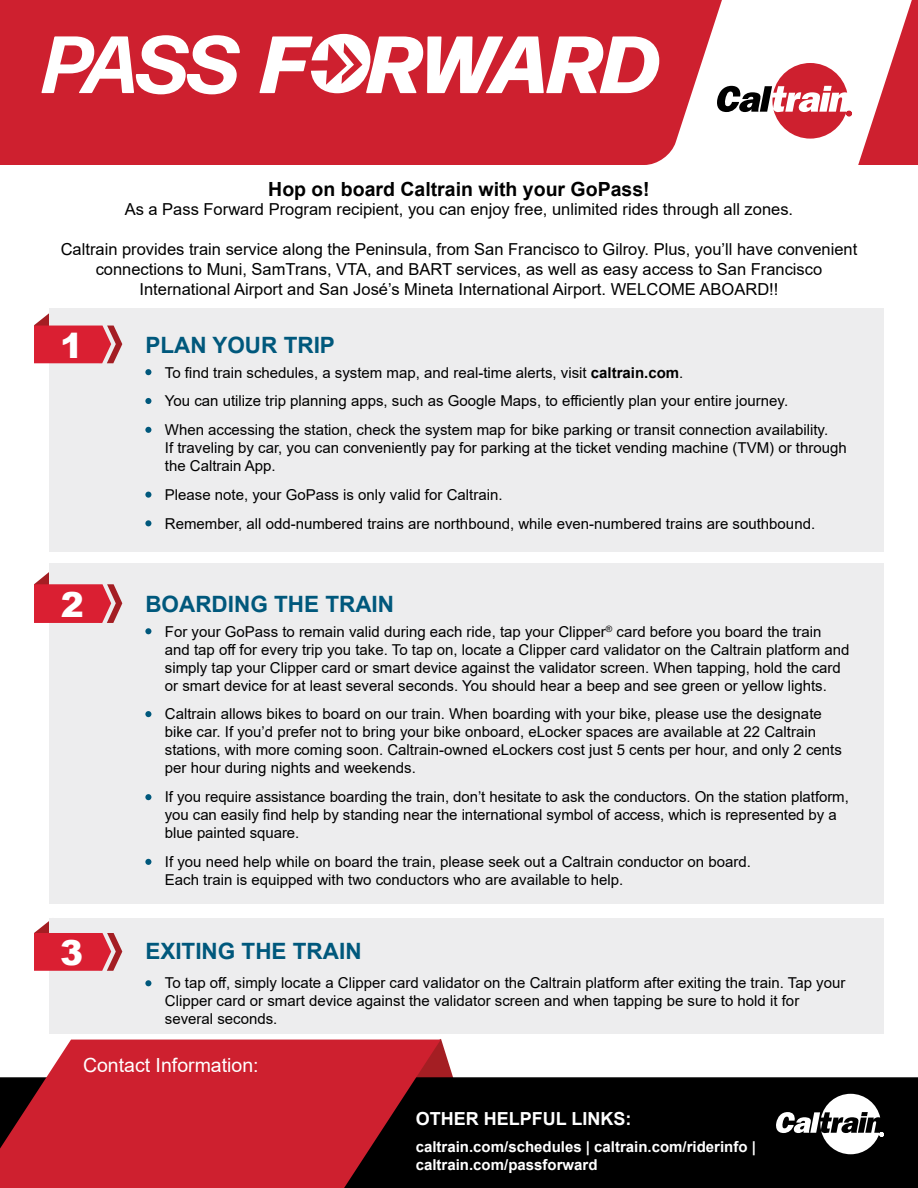
<style>
.page{position:relative;width:918px;height:1188px;background:#fff}
.page>*{position:absolute;margin:0;border:0;box-sizing:border-box;transform-origin:0 0}
.t1{font:900 34.5px "Arial";color:#fff}
.t2{font:700 22.5px "Arial";color:#00587c}
.t3{font:700 19.5px "Arial";color:#000}
.t4{font:19.5px "Arial";color:#fff}
.t5{font:700 18px "Arial";color:#fff}
.t6{font:16.5px/19.8px "Arial";color:#000;text-align:center}
.t7{font:15px/18px "Arial";color:#000}
.t8{font:700 15px/18px "Arial";color:#fff}
.s1{font-weight:700}
</style>
<div class="page">
<div style="left:49px;top:309px;width:834px;height:243px;background:#ededee"></div>
<div style="left:49px;top:564px;width:834px;height:340px;background:#ededee"></div>
<div style="left:49px;top:918px;width:834px;height:116px;background:#ededee"></div>
<svg style="left:247px;top:1039px;width:206px;height:38px"></svg>
<div style="left:0;top:0;width:722px;height:165px;background:#ce202f"></div>
<svg style="left:858px;top:0;width:60px;height:165px"></svg>
<div style="left:441px;top:1077px;width:477px;height:111px;background:#000"></div>
<svg style="left:0;top:1040px;width:441px;height:148px;fill:#ce202f"></svg>
<svg style="left:259px;top:34px;width:400px;height:59px"></svg>
<svg style="left:41px;top:35px;width:199px;height:59px"></svg>
<svg style="left:34px;top:313px;width:88px;height:50px"></svg>
<svg style="left:34px;top:572px;width:88px;height:51px"></svg>
<svg style="left:34px;top:921px;width:88px;height:50px"></svg>
<svg style="left:716px;top:63px;width:136px;height:76px"></svg>
<svg style="left:776px;top:1094px;width:108px;height:60px"></svg>
<svg style="left:145px;top:369px;width:6px;height:6px"></svg>
<svg style="left:145px;top:398px;width:6px;height:6px"></svg>
<svg style="left:145px;top:427px;width:6px;height:6px"></svg>
<svg style="left:145px;top:492px;width:6px;height:6px"></svg>
<svg style="left:145px;top:520px;width:6px;height:6px"></svg>
<svg style="left:145px;top:628px;width:6px;height:6px"></svg>
<svg style="left:145px;top:711px;width:6px;height:6px"></svg>
<svg style="left:145px;top:794px;width:6px;height:6px"></svg>
<svg style="left:145px;top:859px;width:6px;height:6px"></svg>
<svg style="left:145px;top:980px;width:6px;height:6px"></svg>
<h3 class="t3" style="left:268px;top:175px;width:383px">Hop on board Caltrain with your GoPass!</h3>
<p class="t6" style="left:125px;top:200px;width:670px">As a Pass Forward Program recipient, you can enjoy free, unlimited rides through all zones.</p>
<p class="t6" style="left:61px;top:239px;width:798px">Caltrain provides train service along the Peninsula, from San Francisco to Gilroy. Plus, you’ll have convenient connections to Muni, SamTrans, VTA, and BART services, as well as easy access to San Francisco<br>International Airport and San José’s Mineta International Airport. WELCOME ABOARD!!</p>
<p class="t2" style="left:145px;top:329px;width:191px">PLAN YOUR TRIP</p>
<p class="t1" style="left:60px;top:321px;width:25px">1</p>
<p class="t1" style="left:61px;top:580px;width:25px">2</p>
<p class="t1" style="left:60px;top:927px;width:25px">3</p>
<p class="t7" style="left:165px;top:363px;width:520px">To find train schedules, a system map, and real-time alerts, visit <span class="s1">caltrain.com</span>.</p>
<p class="t7" style="left:165px;top:392px;width:625px">You can utilize trip planning apps, such as Google Maps, to efficiently plan your entire journey.</p>
<p class="t7" style="left:165px;top:421px;width:665px">When accessing the station, check the system map for bike parking or transit connection availability.</p>
<p class="t7" style="left:165px;top:439px;width:683px">If traveling by car, you can conveniently pay for parking at the ticket vending machine (TVM) or through</p>
<p class="t7" style="left:165px;top:457px;width:112px">the Caltrain App.</p>
<p class="t7" style="left:165px;top:486px;width:339px">Please note, your GoPass is only valid for Caltrain.</p>
<p class="t7" style="left:165px;top:514px;width:652px">Remember, all odd-numbered trains are northbound, while even-numbered trains are southbound.</p>
<p class="t2" style="left:145px;top:588px;width:250px">BOARDING THE TRAIN</p>
<p class="t7" style="left:165px;top:622px;width:686px">For your GoPass to remain valid during each ride, tap your Clipper<sup>®</sup> card before you board the train and tap off for every trip you take. To tap on, locate a Clipper card validator on the Caltrain platform and simply tap your Clipper card or smart device against the validator screen. When tapping, hold the card or smart device for at least several seconds. You should hear a beep and see green or yellow lights.</p>
<p class="t7" style="left:165px;top:705px;width:679px">Caltrain allows bikes to board on our train. When boarding with your bike, please use the designate bike car. If you’d prefer not to bring your bike onboard, eLocker spaces are available at 22 Caltrain stations, with more coming soon. Caltrain-owned eLockers cost just 5 cents per hour, and only 2 cents per hour during nights and weekends.</p>
<p class="t7" style="left:165px;top:788px;width:686px">If you require assistance boarding the train, don’t hesitate to ask the conductors. On the station platform, you can easily find help by standing near the international symbol of access, which is represented by a blue painted square.</p>
<p class="t7" style="left:165px;top:853px;width:588px">If you need help while on board the train, please seek out a Caltrain conductor on board.<br>Each train is equipped with two conductors who are available to help.</p>
<p class="t2" style="left:145px;top:936px;width:218px">EXITING THE TRAIN</p>
<p class="t7" style="left:165px;top:973px;width:682px">To tap off, simply locate a Clipper card validator on the Caltrain platform after exiting the train. Tap your<br>Clipper card or smart device against the validator screen and when tapping be sure to hold it for several seconds.</p>
<h3 class="t4" style="left:83px;top:1051px;width:177px">Contact Information:</h3>
<p class="t5" style="left:416px;top:1106px;width:217px">OTHER HELPFUL LINKS:</p>
<p class="t8" style="left:416px;top:1138px;width:342px">caltrain.com/schedules | caltrain.com/riderinfo | caltrain.com/passforward</p>
</div>
